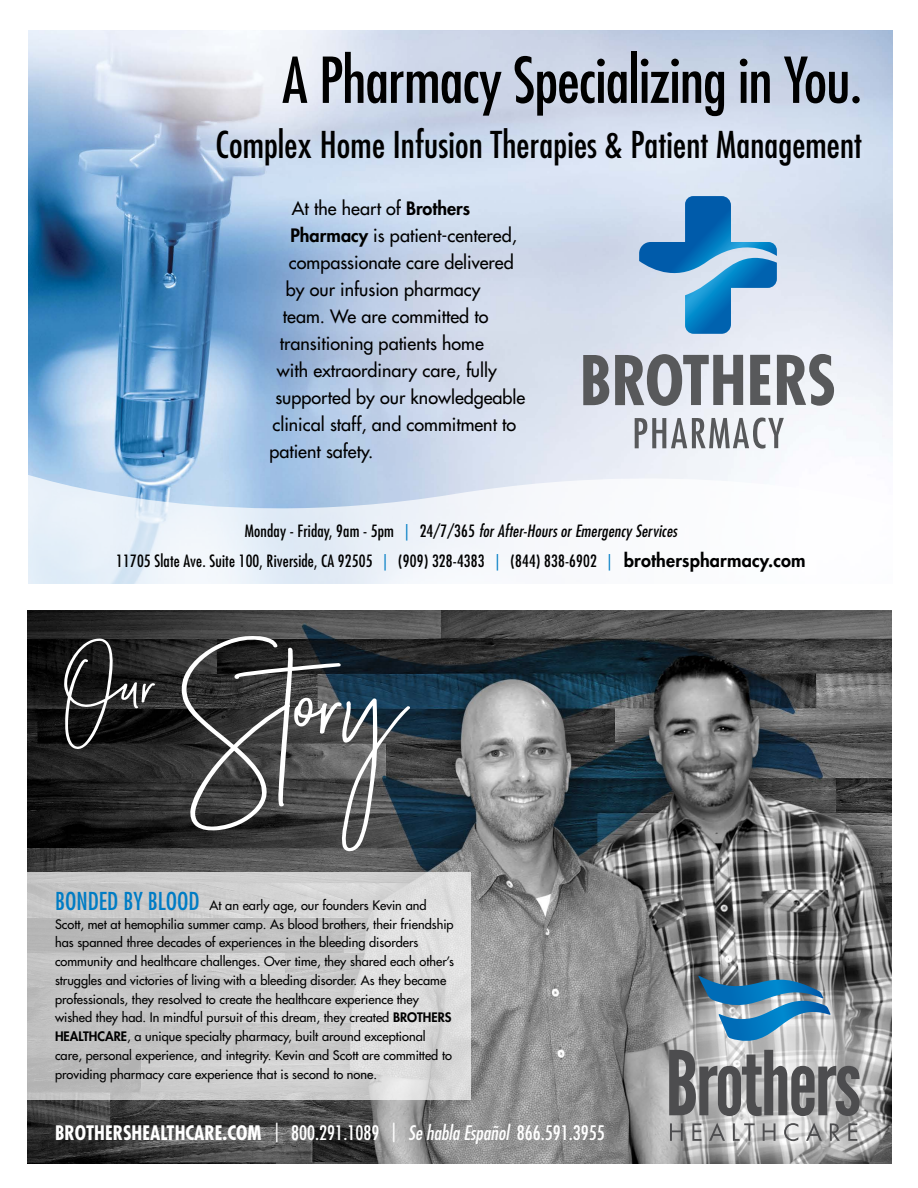
<style>
.page{position:relative;width:918px;height:1188px;background:#fff}
.page>*{position:absolute;margin:0;border:0;box-sizing:border-box;transform-origin:0 0}
.t1{font:condensed 61.5px "Futura Std";letter-spacing:-.01em;color:#000}
.t2{font:condensed 36px "Futura Std";letter-spacing:.005em;color:#000}
.t3{font:condensed 19.5px "Futura Std";color:#fff}
.t4{font:500 18px "Futura Std";color:#000}
.t5{font:condensed 16.5px/30px "Futura Std";letter-spacing:.01em;color:#000;text-align:center}
.t6{font:500 12.75px/18.8px "Futura Std";color:#000}
.s1{font-weight:800}
.s2{color:#007cc4}
.s3{font-style:italic}
.s4{font-weight:800;font-stretch:normal;font-size:18px}
.s5{font-weight:400;font-stretch:condensed;font-size:24px;color:#007cc4}
.s6{font-weight:700}
</style>
<div class="page">
<img style="left:28px;top:610px;width:864px;height:553px">
<svg style="left:27px;top:873px;width:444px;height:227px;background:#ccc"></svg>
<svg style="left:641px;top:975px;width:251px;height:189px;background:#a3a4a4"></svg>
<svg style="left:63px;top:638px;width:93px;height:114px;background:#313131"></svg>
<svg style="left:181px;top:636px;width:230px;height:216px;background:#4c5052"></svg>
<svg style="left:698px;top:976px;width:126px;height:61px;background:#5c91b3"></svg>
<svg style="left:669px;top:1050px;width:191px;height:66px;background:#878788"></svg>
<svg style="left:670px;top:1123px;width:13px;height:18px"></svg>
<svg style="left:692px;top:1123px;width:9px;height:18px"></svg>
<svg style="left:709px;top:1123px;width:16px;height:18px"></svg>
<svg style="left:733px;top:1123px;width:22px;height:18px"></svg>
<svg style="left:763px;top:1123px;width:12px;height:18px"></svg>
<svg style="left:784px;top:1123px;width:14px;height:18px"></svg>
<svg style="left:806px;top:1123px;width:16px;height:18px"></svg>
<svg style="left:830px;top:1123px;width:10px;height:18px"></svg>
<svg style="left:848px;top:1123px;width:9px;height:18px"></svg>
<img style="left:29px;top:30px;width:864px;height:429px">
<svg style="left:28px;top:459px;width:733px;height:125px"></svg>
<svg style="left:583px;top:355px;width:26px;height:50px"></svg>
<svg style="left:615px;top:354px;width:128px;height:52px;background:#93959a"></svg>
<svg style="left:750px;top:355px;width:20px;height:50px"></svg>
<svg style="left:777px;top:354px;width:57px;height:52px"></svg>
<svg style="left:635px;top:418px;width:149px;height:31px"></svg>
<svg style="left:639px;top:196px;width:138px;height:138px;background:#7eb1d8"></svg>
<h1 class="t1" style="left:282px;top:43px;width:582px">A Pharmacy Specializing in You.</h1>
<h2 class="t2" style="left:216px;top:124px;width:648px">Complex Home Infusion Therapies &amp; Patient Management</h2>
<h3 class="t4" style="left:292px;top:197px;width:180px">At the heart of <span class="s1">Brothers</span></h3>
<h3 class="t4" style="left:290px;top:224px;width:228px"><span class="s1">Pharmacy</span> is patient-centered,</h3>
<h3 class="t4" style="left:289px;top:251px;width:226px">compassionate care delivered</h3>
<h3 class="t4" style="left:286px;top:278px;width:196px">by our infusion pharmacy</h3>
<h3 class="t4" style="left:283px;top:305px;width:207px">team. We are committed to</h3>
<h3 class="t4" style="left:280px;top:332px;width:206px">transitioning patients home</h3>
<h3 class="t4" style="left:277px;top:359px;width:221px">with extraordinary care, fully</h3>
<h3 class="t4" style="left:275px;top:386px;width:251px">supported by our knowledgeable</h3>
<h3 class="t4" style="left:272px;top:413px;width:245px">clinical staff, and commitment to</h3>
<h3 class="t4" style="left:269px;top:440px;width:106px">patient safety.</h3>
<p class="t5" style="left:116px;top:516px;width:691px">Monday - Friday, 9am - 5pm <span class="s2">|</span> 24/7/365 <span class="s3">for After-Hours or Emergency Services<br></span>11705 Slate Ave. Suite 100, Riverside, CA 92505 <span class="s2">|</span> (909) 328-4383 <span class="s2">|</span> (844) 838-6902 <span class="s2">|</span> <span class="s4">brotherspharmacy.com</span></p>
<p class="t6" style="left:55px;top:896px;width:401px"><span class="s5">BONDED BY BLOOD</span> At an early age, our founders Kevin and Scott, met at hemophilia summer camp. As blood brothers, their friendship has spanned three decades of experiences in the bleeding disorders community and healthcare challenges. Over time, they shared each other’s struggles and victories of living with a bleeding disorder. As they became professionals, they resolved to create the healthcare experience they wished they had. In mindful pursuit of this dream, they created <span class="s1">BROTHERS HEALTHCARE</span>, a unique specialty pharmacy, built around exceptional care, personal experience, and integrity. Kevin and Scott are committed to providing pharmacy care experience that is second to none.</p>
<h3 class="t3" style="left:55px;top:1121px;width:551px"><span class="s6">BROTHERSHEALTHCARE.COM</span> | 800.291.1089 | <span class="s3">Se habla Español</span> 866.591.3955</h3>
</div>
